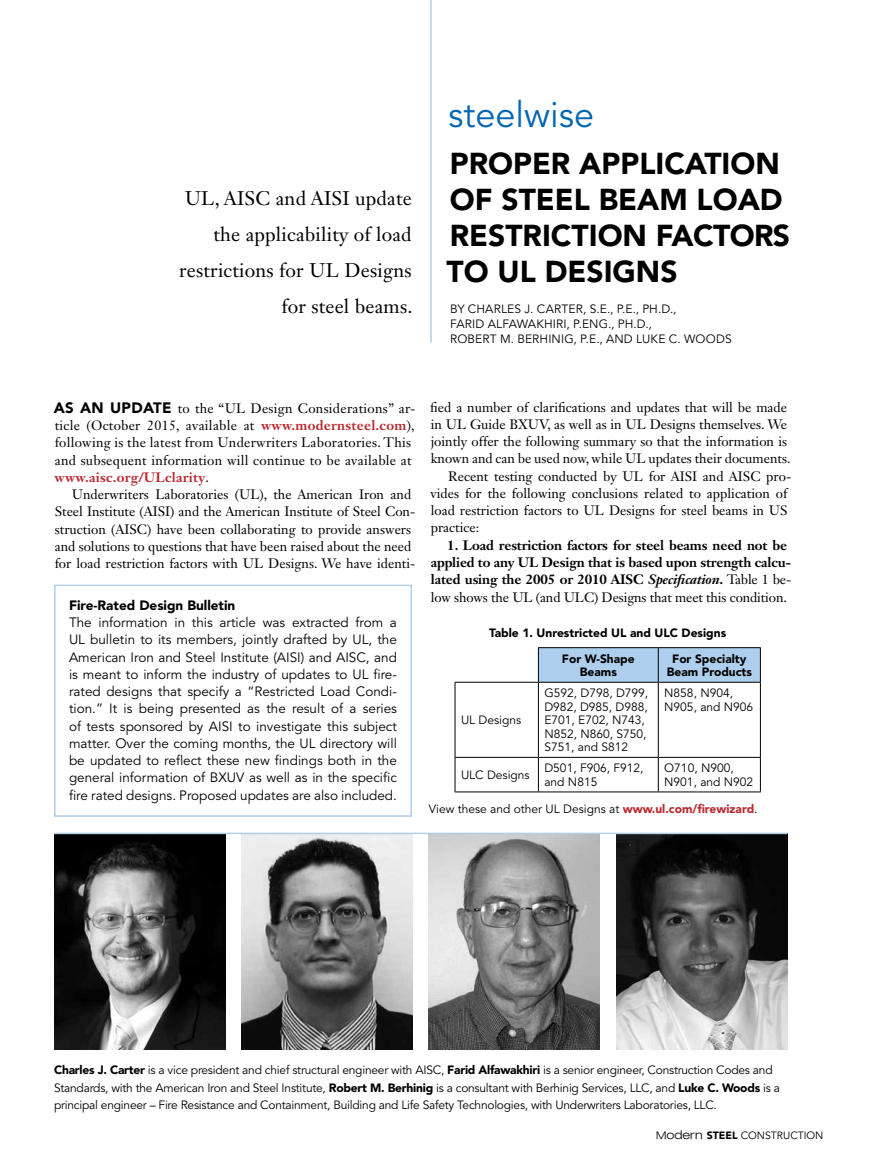
<style>
.page{position:relative;width:878px;height:1175px;background:#fff}
.page>*{position:absolute;margin:0;border:0;box-sizing:border-box;transform-origin:0 0}
.t1{font:36px "Avenir LT Std";color:#0066b3}
.t2{font:900 30px/36px "Avenir LT Std";color:#000}
.t3{font:19.5px/36px "Janson Text LT Std";letter-spacing:.01em;color:#000;text-align:right}
.t4{font:13.5px/17.2px "Janson Text LT Std";color:#000}
.t5{font:13.5px/17.2px "Avenir LT Std";color:#000;text-align:justify}
.t6{font:13.5px/17.2px "Janson Text LT Std";letter-spacing:.02em;color:#000}
.t7{font:700 13.5px/17.2px "Janson Text LT Std";letter-spacing:-.01em;color:#000}
.t8{font:900 13.5px "Avenir LT Std";color:#000}
.t9{font:12px/17.2px "Avenir LT Std";letter-spacing:-.02em;color:#000}
.t10{font:12px/13.5px "Avenir LT Std";color:#000}
.t11{font:12px/15px "Avenir LT Std";letter-spacing:.015em;color:#000}
.t12{font:900 12px/26px "Avenir LT Std";color:#000}
.t13{font:10.5px "Avenir LT Std";color:#000}
.s1{font-family:"Avenir LT Std";font-weight:900;font-size:15px}
.s2{font-weight:700;color:#b8292f}
.s3{font-style:italic}
.s4{font-weight:400}
.s5{font-weight:900;color:#b8292f}
.s6{font-weight:900}
.s7{font-family:"Helvetica Neue LT";font-weight:300;font-stretch:expanded}
.s8{font-family:"Helvetica Neue LT";font-weight:300;font-stretch:expanded;font-size:12px}
</style>
<div class="page">
<hr style="left:430px;top:0;width:1px;height:343px;background:#adceec">
<div style="left:539px;top:648px;width:221px;height:34px;background:#adceec"></div>
<hr style="left:538px;top:647px;width:120px;height:1px;background:#000">
<hr style="left:538px;top:648px;width:1px;height:34px;background:#000">
<hr style="left:658px;top:647px;width:102px;height:1px;background:#000">
<hr style="left:658px;top:648px;width:1px;height:34px;background:#000">
<hr style="left:760px;top:648px;width:1px;height:34px;background:#000">
<hr style="left:454px;top:682px;width:84px;height:1px;background:#000">
<hr style="left:454px;top:682px;width:1px;height:75px;background:#000">
<hr style="left:538px;top:682px;width:120px;height:1px;background:#000">
<hr style="left:538px;top:682px;width:1px;height:75px;background:#000">
<hr style="left:658px;top:682px;width:102px;height:1px;background:#000">
<hr style="left:658px;top:682px;width:1px;height:75px;background:#000">
<hr style="left:760px;top:682px;width:1px;height:75px;background:#000">
<hr style="left:454px;top:757px;width:84px;height:1px;background:#000">
<hr style="left:454px;top:757px;width:1px;height:34px;background:#000">
<hr style="left:538px;top:757px;width:120px;height:1px;background:#000">
<hr style="left:538px;top:757px;width:1px;height:34px;background:#000">
<hr style="left:658px;top:757px;width:102px;height:1px;background:#000">
<hr style="left:658px;top:757px;width:1px;height:34px;background:#000">
<hr style="left:760px;top:757px;width:1px;height:34px;background:#000">
<hr style="left:454px;top:791px;width:84px;height:1px;background:#000">
<hr style="left:538px;top:791px;width:120px;height:1px;background:#000">
<hr style="left:658px;top:791px;width:102px;height:1px;background:#000">
<div style="left:54px;top:584px;width:358px;height:232px;border:2px solid #adceec"></div>
<img style="left:54px;top:834px;width:171px;height:215px">
<img style="left:616px;top:834px;width:171px;height:215px">
<img style="left:428px;top:834px;width:171px;height:215px">
<img style="left:241px;top:834px;width:171px;height:215px">
<hr style="left:54px;top:832px;width:733px;height:2px;background:#adceec">
<h3 class="t3" style="left:179px;top:180px;width:235px">UL, AISC and AISI update the applicability of load restrictions for UL Designs for steel beams.</h3>
<h1 class="t1" style="left:448px;top:94px;width:147px">steelwise</h1>
<h2 class="t2" style="left:446px;top:145px;width:345px">PROPER APPLICATION<br>OF STEEL BEAM LOAD<br>RESTRICTION FACTORS<br>TO UL DESIGNS</h2>
<p class="t11" style="left:450px;top:301px;width:283px">BY CHARLES J. CARTER, S.E., P.E., PH.D.,<br>FARID ALFAWAKHIRI, P.ENG., PH.D.,<br>ROBERT M. BERHINIG, P.E., AND LUKE C. WOODS</p>
<p class="t6" style="left:54px;top:399px;width:363px"><span class="s1">AS AN UPDATE</span> to the “UL Design Considerations” ar&shy;ticle (October 2015, available at <span class="s2">www.modernsteel.com</span>), following is the latest from Underwriters Laboratories. This and subsequent information will continue to be available at <span class="s2">www.aisc.org/ULclarity</span>.</p>
<p class="t4" style="left:55px;top:485px;width:362px;text-indent:17px">Underwriters Laboratories (UL), the American Iron and Steel Institute (AISI) and the American Institute of Steel Con&shy;struction (AISC) have been collaborating to provide answers and solutions to questions that have been raised about the need for load restriction factors with UL Designs. We have identi-</p>
<p class="t8" style="left:69px;top:597px;width:168px">Fire-Rated Design Bulletin</p>
<p class="t5" style="left:69px;top:614px;width:329px">The information in this article was extracted from a UL bulletin to its members, jointly drafted by UL, the American Iron and Steel Institute (AISI) and AISC, and is meant to inform the industry of updates to UL fire&shy;rated designs that specify a “Restricted Load Condi&shy;tion.” It is being presented as the result of a series of tests sponsored by AISI to investigate this subject matter. Over the coming months, the UL directory will be updated to reflect these new findings both in the general information of BXUV as well as in the specific fire rated designs. Proposed updates are also included.</p>
<p class="t4" style="left:430px;top:398px;width:358px">fied a number of clarifications and updates that will be made</p>
<p class="t4" style="left:431px;top:415px;width:358px">in UL Guide BXUV, as well as in UL Designs themselves. We</p>
<p class="t4" style="left:430px;top:433px;width:358px">jointly offer the following summary so that the information is</p>
<p class="t4" style="left:431px;top:450px;width:361px">known and can be used now, while UL updates their documents.</p>
<p class="t4" style="left:448px;top:467px;width:344px">Recent testing conducted by UL for AISI and AISC pro-</p>
<p class="t4" style="left:430px;top:484px;width:358px">vides for the following conclusions related to application of</p>
<p class="t4" style="left:430px;top:502px;width:358px">load restriction factors to UL Designs for steel beams in US</p>
<p class="t4" style="left:431px;top:519px;width:50px">practice:</p>
<p class="t7" style="left:430px;top:536px;width:362px;text-indent:17px">1. Load restriction factors for steel beams need not be applied to any UL Design that is based upon strength calcu&shy;lated using the 2005 or 2010 AISC <span class="s3">Specification</span>. <span class="s4">Table 1 be&shy;low shows the UL (and ULC) Designs that meet this condition.</span></p>
<p class="t12" style="left:562px;top:619px;width:166px;text-indent:-73px">Table 1. Unrestricted UL and ULC Designs<br>For W-Shape</p>
<p class="t12" style="left:579px;top:659px;width:39px">Beams</p>
<p class="t12" style="left:666px;top:652px;width:87px;line-height:13.5px;text-align:center">For Specialty<br>Beam Products</p>
<p class="t10" style="left:461px;top:713px;width:62px">UL Designs</p>
<p class="t10" style="left:544px;top:686px;width:105px">G592, D798, D799,<br>D982, D985, D988,<br>E701, E702, N743,<br>N852, N860, S750,<br>S751, and S812</p>
<p class="t10" style="left:664px;top:686px;width:90px">N858, N904,<br>N905, and N906</p>
<p class="t10" style="left:461px;top:768px;width:70px">ULC Designs</p>
<p class="t10" style="left:544px;top:762px;width:100px">D501, F906, F912, and N815</p>
<p class="t10" style="left:664px;top:762px;width:90px">O710, N900,<br>N901, and N902</p>
<p class="t10" style="left:429px;top:802px;width:330px">View these and other UL Designs at <span class="s5">www.ul.com/firewizard</span>.</p>
<p class="t9" style="left:54px;top:1061px;width:727px"><span class="s6">Charles J. Carter</span> is a vice president and chief structural engineer with AISC, <span class="s6">Farid Alfawakhiri</span> is a senior engineer, Construction Codes and<br>Standards, with the American Iron and Steel Institute, <span class="s6">Robert M. Berhinig</span> is a consultant with Berhinig Services, LLC, and <span class="s6">Luke C. Woods</span> is a principal engineer – Fire Resistance and Containment, Building and Life Safety Technologies, with Underwriters Laboratories, LLC.</p>
<p class="t13" style="left:656px;top:1129px;width:169px"><span class="s7">M</span><span class="s8">odern</span> <span class="s6">STEEL</span> CONSTRUCTION</p>
</div>
